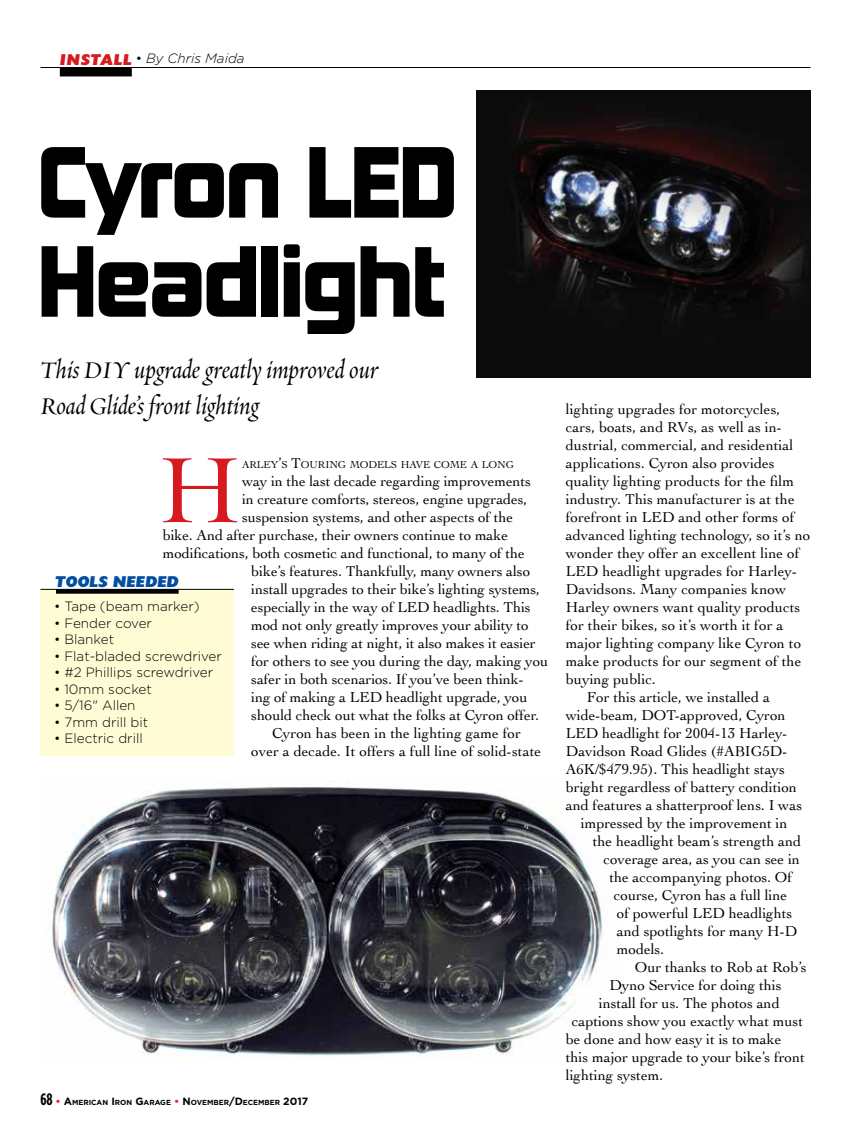
<style>
.page{position:relative;width:851px;height:1134px;background:#fff}
.page>*{position:absolute;margin:0;border:0;box-sizing:border-box;transform-origin:0 0}
.t1{font:97.5px "Cochin";color:#d71920}
.t2{font:92.85px/99.1px "Kimberley Bl";letter-spacing:-.025em;color:#000}
.t3{font:27px/35.4px "Requiem Display HTF Italic";color:#000}
.t4{font:15px "Cochin";color:#000}
.t5{font:15px "Gallant Ital";letter-spacing:.04em;color:#034ea2}
.t6{font:300 13.5px "Gotham";color:#000}
.t7{font:italic 300 13.5px "Gotham";color:#000}
.t8{font:10.5px "Cochin";letter-spacing:-.005em;color:#000}
.t9{font:700 7.35px "Gotham";color:#000}
.s1{font-family:"Gallant Ital";font-weight:400;font-style:normal;font-size:15px;color:#d71920}
.s2{font-style:normal}
.s3{font-size:15px}
.s4{font-family:"Gotham Condensed";font-size:16.5px}
.s5{font-size:10.5px;color:#ed1d24}
.s6{font-size:10.5px}
</style>
<div class="page">
<div style="left:40px;top:589px;width:194px;height:167px;background:#fffcd5"></div>
<hr style="left:40px;top:589px;width:194px;height:1px;background:#000">
<div style="left:56px;top:589px;width:123px;height:5px;background:#000"></div>
<hr style="left:40px;top:67px;width:770px;height:1px;background:#000">
<div style="left:60px;top:67px;width:72px;height:9px;background:#000"></div>
<img style="left:49px;top:787px;width:558px;height:270px">
<img style="left:476px;top:90px;width:334px;height:288px">
<p class="t7" style="left:60px;top:51px;width:186px"><span class="s1">INSTALL</span> <span class="s2">•</span> By Chris Maida</p>
<h2 class="t2" style="left:38px;top:131px;width:421px">Cyron LED<br>Headlight</h2>
<h3 class="t3" style="left:40px;top:354px;width:339px">This DIY upgrade greatly improved our<br>Road Glide’s front lighting</h3>
<h1 class="t1" style="left:159px;top:424px;width:83px">H</h1>
<p class="t8" style="left:242px;top:458px;width:273px">ARLEY<span class="s3">’</span>S <span class="s3">T</span>OURING MODELS HAVE COME A LONG</p>
<p class="t4" style="left:242px;top:471px;width:290px">way in the last decade regarding improvements</p>
<p class="t4" style="left:242px;top:489px;width:287px">in creature comforts, stereos, engine upgrades,</p>
<p class="t4" style="left:242px;top:507px;width:273px">suspension systems, and other aspects of the</p>
<p class="t4" style="left:163px;top:525px;width:347px">bike. And after purchase, their owners continue to make</p>
<p class="t4" style="left:163px;top:543px;width:363px">modifications, both cosmetic and functional, to many of the</p>
<p class="t4" style="left:251px;top:561px;width:280px">bike’s features. Thankfully, many owners also</p>
<p class="t4" style="left:251px;top:579px;width:290px">install upgrades to their bike’s lighting systems,</p>
<p class="t4" style="left:251px;top:597px;width:281px">especially in the way of LED headlights. This</p>
<p class="t4" style="left:251px;top:615px;width:279px">mod not only greatly improves your ability to</p>
<p class="t4" style="left:251px;top:633px;width:286px">see when riding at night, it also makes it easier</p>
<p class="t4" style="left:251px;top:651px;width:298px">for others to see you during the day, making you</p>
<p class="t4" style="left:251px;top:669px;width:274px">safer in both scenarios. If you’ve been think-</p>
<p class="t4" style="left:251px;top:687px;width:278px">ing of making a LED headlight upgrade, you</p>
<p class="t4" style="left:251px;top:705px;width:289px">should check out what the folks at Cyron offer.</p>
<p class="t4" style="left:272px;top:723px;width:250px">Cyron has been in the lighting game for</p>
<p class="t4" style="left:251px;top:741px;width:291px">over a decade. It offers a full line of solid-state</p>
<p class="t5" style="left:55px;top:574px;width:125px">TOOLS NEEDED</p>
<p class="t6" style="left:54px;top:599px;width:147px">• Tape (beam marker)</p>
<p class="t6" style="left:54px;top:615px;width:99px">• Fender cover</p>
<p class="t6" style="left:54px;top:632px;width:62px">• Blanket</p>
<p class="t6" style="left:54px;top:648px;width:169px">• Flat-bladed screwdriver</p>
<p class="t6" style="left:54px;top:665px;width:161px">• #2 Phillips screwdriver</p>
<p class="t6" style="left:54px;top:681px;width:99px">• 10mm socket</p>
<p class="t6" style="left:54px;top:698px;width:83px">• 5/16" Allen</p>
<p class="t6" style="left:54px;top:714px;width:96px">• 7mm drill bit</p>
<p class="t6" style="left:54px;top:731px;width:90px">• Electric drill</p>
<p class="t9" style="left:40px;top:1099px;width:269px"><span class="s4">68</span> <span class="s5">•</span> <span class="s6">A</span>MERICAN <span class="s6">I</span> RON <span class="s6">G</span>ARAGE <span class="s5">•</span> <span class="s6">N</span> OVEMBER<span class="s6">/D</span>ECEMBER <span class="s6">2017</span></p>
<p class="t4" style="left:566px;top:399px;width:216px">lighting upgrades for motorcycles,</p>
<p class="t4" style="left:566px;top:417px;width:217px">cars, boats, and RVs, as well as in-</p>
<p class="t4" style="left:566px;top:435px;width:229px">dustrial, commercial, and residential</p>
<p class="t4" style="left:566px;top:453px;width:210px">applications. Cyron also provides</p>
<p class="t4" style="left:566px;top:471px;width:230px">quality lighting products for the film</p>
<p class="t4" style="left:566px;top:489px;width:230px">industry. This manufacturer is at the</p>
<p class="t4" style="left:566px;top:507px;width:230px">forefront in LED and other forms of</p>
<p class="t4" style="left:566px;top:525px;width:246px">advanced lighting technology, so it’s no</p>
<p class="t4" style="left:566px;top:543px;width:235px">wonder they offer an excellent line of</p>
<p class="t4" style="left:566px;top:561px;width:233px">LED headlight upgrades for Harley-</p>
<p class="t4" style="left:566px;top:579px;width:222px">Davidsons. Many companies know</p>
<p class="t4" style="left:566px;top:597px;width:236px">Harley owners want quality products</p>
<p class="t4" style="left:566px;top:615px;width:219px">for their bikes, so it’s worth it for a</p>
<p class="t4" style="left:566px;top:633px;width:237px">major lighting company like Cyron to</p>
<p class="t4" style="left:566px;top:651px;width:237px">make products for our segment of the</p>
<p class="t4" style="left:566px;top:669px;width:92px">buying public.</p>
<p class="t4" style="left:586px;top:687px;width:185px">For this article, we installed a</p>
<p class="t4" style="left:566px;top:705px;width:221px">wide-beam, DOT-approved, Cyron</p>
<p class="t4" style="left:566px;top:723px;width:223px">LED headlight for 2004-13 Harley-</p>
<p class="t4" style="left:566px;top:741px;width:223px">Davidson Road Glides (#ABIG5D-</p>
<p class="t4" style="left:566px;top:759px;width:221px">A6K/$479.95). This headlight stays</p>
<p class="t4" style="left:566px;top:777px;width:233px">bright regardless of battery condition</p>
<p class="t4" style="left:566px;top:795px;width:238px">and features a shatterproof lens. I was</p>
<p class="t4" style="left:580px;top:813px;width:208px">impressed by the improvement in</p>
<p class="t4" style="left:592px;top:831px;width:210px">the headlight beam’s strength and</p>
<p class="t4" style="left:603px;top:849px;width:198px">coverage area, as you can see in</p>
<p class="t4" style="left:609px;top:867px;width:184px">the accompanying photos. Of</p>
<p class="t4" style="left:614px;top:885px;width:175px">course, Cyron has a full line</p>
<p class="t4" style="left:616px;top:903px;width:177px">of powerful LED headlights</p>
<p class="t4" style="left:616px;top:921px;width:182px">and spotlights for many H-D</p>
<p class="t4" style="left:616px;top:939px;width:49px">models.</p>
<p class="t4" style="left:634px;top:957px;width:173px">Our thanks to Rob at Rob’s</p>
<p class="t4" style="left:609px;top:975px;width:174px">Dyno Service for doing this</p>
<p class="t4" style="left:598px;top:993px;width:182px">install for us. The photos and</p>
<p class="t4" style="left:572px;top:1011px;width:233px">captions show you exactly what must</p>
<p class="t4" style="left:566px;top:1029px;width:217px">be done and how easy it is to make</p>
<p class="t4" style="left:566px;top:1047px;width:240px">this major upgrade to your bike’s front</p>
<p class="t4" style="left:566px;top:1065px;width:99px">lighting system.</p>
</div>
